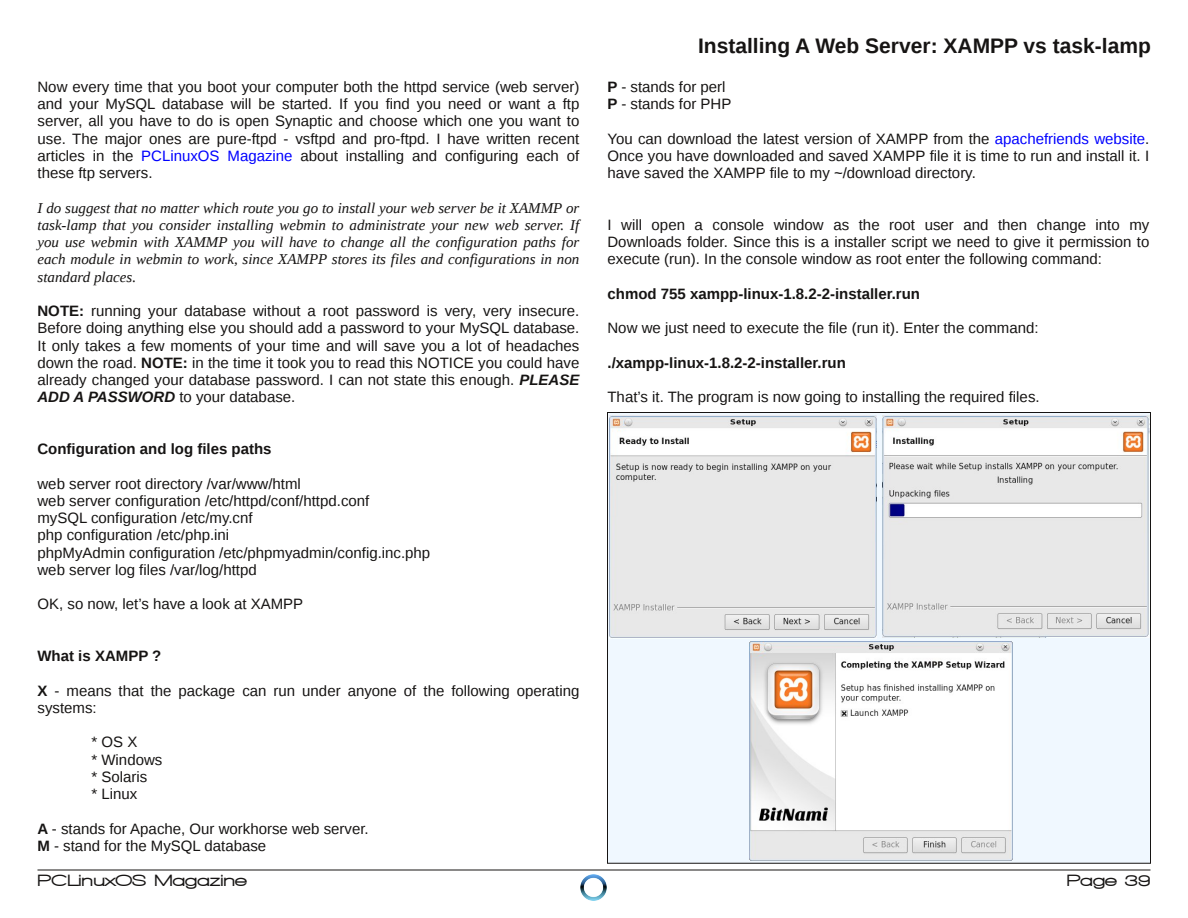
<style>
.page{position:relative;width:1188px;height:918px;background:#fff}
.page>*{position:absolute;margin:0;border:0;box-sizing:border-box;transform-origin:0 0}
.t1{font:700 21px "Liberation Sans";color:#161413}
.t2{font:900 16.5px "Walkway Expand";color:#161413}
.t3{font:15px/17.2px "Liberation Sans";color:#161413}
.t4{font:italic 15px/17.2px "Liberation Serif";color:#161413;text-align:justify}
.t5{font:700 15px "Liberation Sans";color:#161413}
.s1{color:#00f}
.s2{font-weight:700}
.s3{font-weight:700;font-style:italic}
</style>
<div class="page">
<hr style="left:38px;top:870px;width:1112px;height:1px;background:#161413">
<img style="left:580px;top:874px;width:27px;height:27px">
<div style="left:608px;top:412px;width:542px;height:451px;background:#f0f8ff"></div>
<img style="left:609px;top:415px;width:267px;height:223px">
<img style="left:882px;top:415px;width:267px;height:222px">
<img style="left:749px;top:642px;width:263px;height:218px">
<p class="t3" style="left:38px;top:78px;width:543px;text-align:justify">Now every time that you boot your computer both the httpd service (web server) and your MySQL database will be started. If you find you need or want a ftp server, all you have to do is open Synaptic and choose which one you want to use. The major ones are pure-ftpd - vsftpd and pro-ftpd. I have written recent articles in the <span class="s1">PCLinuxOS Magazine</span> about installing and configuring each of these ftp servers.</p>
<p class="t4" style="left:38px;top:199px;width:543px">I do suggest that no matter which route you go to install your web server be it XAMMP or task-lamp that you consider installing webmin to administrate your new web server. If you use webmin with XAMMP you will have to change all the configuration paths for each module in webmin to work, since XAMPP stores its files and configurations in non standard places.</p>
<p class="t3" style="left:38px;top:302px;width:543px;text-align:justify"><span class="s2">NOTE:</span> running your database without a root password is very, very insecure.<br>Before doing anything else you should add a password to your MySQL database.<br>It only takes a few moments of your time and will save you a lot of headaches down the road. <span class="s2">NOTE:</span> in the time it took you to read this NOTICE you could have already changed your database password. I can not state this enough. <span class="s3">PLEASE ADD A PASSWORD</span> to your database.</p>
<p class="t5" style="left:38px;top:441px;width:236px">Configuration and log files paths</p>
<p class="t3" style="left:38px;top:475px;width:394px">web server root directory /var/www/html<br>web server configuration /etc/httpd/conf/httpd.conf<br>mySQL configuration /etc/my.cnf<br>php configuration /etc/php.ini<br>phpMyAdmin configuration /etc/phpmyadmin/config.inc.php web server log files /var/log/httpd</p>
<p class="t3" style="left:38px;top:596px;width:267px">OK, so now, let’s have a look at XAMPP</p>
<p class="t5" style="left:38px;top:648px;width:125px">What is XAMPP ?</p>
<p class="t3" style="left:38px;top:682px;width:543px"><span class="s2">X</span> - means that the package can run under anyone of the following operating systems:</p>
<p class="t3" style="left:92px;top:733px;width:72px">*OSX<br>* Windows * Solaris<br>* Linux</p>
<p class="t3" style="left:38px;top:820px;width:333px"><span class="s2">A</span> - stands for Apache, Our workhorse web server.<br><span class="s2">M</span> - stand for the MySQL database</p>
<h1 class="t1" style="left:698px;top:34px;width:454px">Installing A Web Server: XAMPP vs task-lamp</h1>
<p class="t3" style="left:608px;top:78px;width:125px"><span class="s2">P</span> - stands for perl<br><span class="s2">P</span> - stands for PHP</p>
<p class="t3" style="left:608px;top:130px;width:543px;text-align:justify">You can download the latest version of XAMPP from the <span class="s1">apachefriends website</span>.<br>Once you have downloaded and saved XAMPP file it is time to run and install it. I have saved the XAMPP file to my ~/download directory.</p>
<p class="t3" style="left:608px;top:216px;width:543px;text-align:justify">I will open a console window as the root user and then change into my Downloads folder. Since this is a installer script we need to give it permission to execute (run). In the console window as root enter the following command:</p>
<p class="t5" style="left:608px;top:285px;width:314px">chmod 755 xampp-linux-1.8.2-2-installer.run</p>
<p class="t3" style="left:608px;top:320px;width:433px">Now we just need to execute the file (run it). Enter the command:</p>
<p class="t5" style="left:608px;top:354px;width:240px">./xampp-linux-1.8.2-2-installer.run</p>
<p class="t3" style="left:608px;top:389px;width:434px">That’s it. The program is now going to installing the required files.</p>
<p class="t2" style="left:38px;top:871px;width:211px">PCLinuxOS Magazine</p>
<p class="t2" style="left:1067px;top:871px;width:86px">Page 39</p>
</div>
